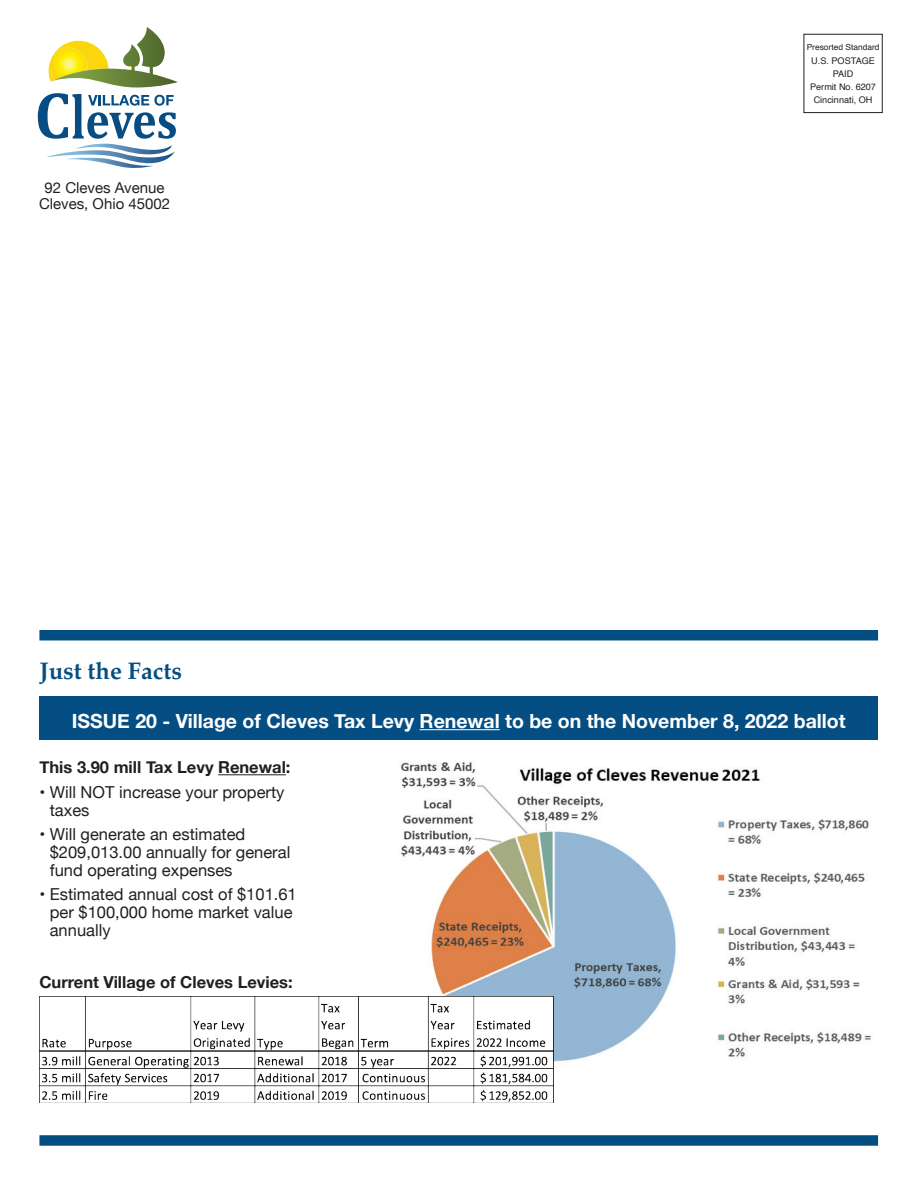
<style>
.page{position:relative;width:918px;height:1188px;background:#fff}
.page>*{position:absolute;margin:0;border:0;box-sizing:border-box;transform-origin:0 0}
.t1{font:700 24px "Palatino";color:#054e84}
.t2{font:700 19.5px "Helvetica Neue";color:#fff}
.t3{font:16.5px/17.9px "Helvetica Neue";color:#231f20}
.t4{font:700 16.5px "Helvetica Neue";color:#231f20}
.t5{font:15px/16.2px "Helvetica Neue";color:#231f20;text-align:center}
.t6{font:9.15px/13.2px "Helvetica";color:#231f20;text-align:center}
.t7{font:8.4px "Helvetica";color:#231f20}
</style>
<div class="page">
<img style="left:400px;top:762px;width:472px;height:307px">
<img style="left:39px;top:996px;width:514px;height:106px">
<div style="left:39px;top:630px;width:839px;height:10px;background:#054e84"></div>
<div style="left:39px;top:1135px;width:839px;height:11px;background:#054e84"></div>
<hr style="left:218px;top:774px;width:68px;height:1px;background:#231f20">
<div style="left:39px;top:697px;width:839px;height:43px;background:#054e84"></div>
<hr style="left:420px;top:729px;width:80px;height:1px;background:#fff">
<svg style="left:49px;top:27px;width:129px;height:60px"></svg>
<svg style="left:38px;top:93px;width:138px;height:75px"></svg>
<div style="left:804px;top:34px;width:79px;height:79px;border:1px solid #231f20"></div>
<p class="t5" style="left:39px;top:180px;width:133px">92 Cleves Avenue<br>Cleves, Ohio 45002</p>
<h1 class="t1" style="left:39px;top:650px;width:144px">Just the Facts</h1>
<p class="t7" style="left:807px;top:41px;width:74px">Presorted Standard</p>
<p class="t6" style="left:810px;top:54px;width:67px">U.S. POSTAGE<br>PAID<br>Permit No. 6207<br>Cincinnati, OH</p>
<p class="t2" style="left:72px;top:706px;width:775px">ISSUE 20 - Village of Cleves Tax Levy Renewal to be on the November 8, 2022 ballot</p>
<p class="t4" style="left:39px;top:754px;width:253px">This 3.90 mill Tax Levy Renewal:</p>
<p class="t3" style="left:50px;top:784px;width:236px;text-indent:-10px">• Will NOT increase your property taxes</p>
<p class="t3" style="left:50px;top:826px;width:242px;text-indent:-10px">• Will generate an estimated $209,013.00 annually for general fund operating expenses</p>
<p class="t3" style="left:50px;top:886px;width:248px;text-indent:-10px">• Estimated annual cost of $101.61 per $100,000 home market value annually</p>
<p class="t4" style="left:39px;top:969px;width:255px">Current Village of Cleves Levies:</p>
</div>
